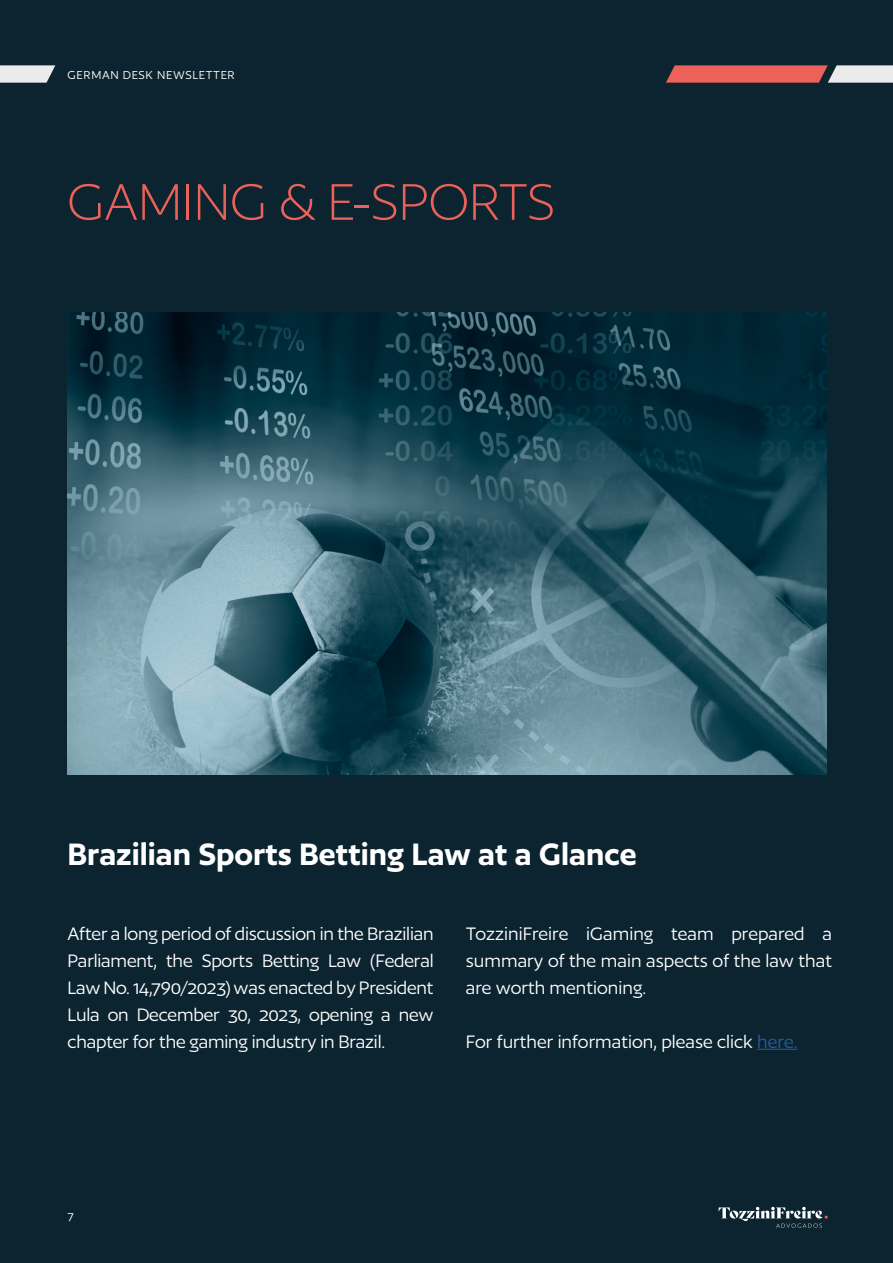
<style>
.page{position:relative;width:893px;height:1263px;background:#0b2430}
.page>*{position:absolute;margin:0;border:0;box-sizing:border-box;transform-origin:0 0}
.t1{font:300 60px "Author";color:#ec6159}
.t2{font:600 36px "Author";color:#fff}
.t3{font:21px/27px "Author";color:#fff;text-align:justify}
.t4{font:13.5px "Author";letter-spacing:.05em;color:#fff}
.s1{color:#275b9b}
</style>
<div class="page">
<img style="left:68px;top:312px;width:759px;height:463px">
<svg style="left:0;top:65px;width:55px;height:18px"></svg>
<svg style="left:666px;top:65px;width:227px;height:18px;background:#d67e7a"></svg>
<svg style="left:719px;top:1207px;width:109px;height:21px"></svg>
<hr style="left:757px;top:1049px;width:40px;height:1px;background:#275b9b">
<p class="t4" style="left:68px;top:68px;width:169px">GERMAN DESK NEWSLETTER</p>
<h1 class="t1" style="left:68px;top:172px;width:489px">GAMING &amp; E-SPORTS</h1>
<h2 class="t2" style="left:68px;top:835px;width:571px">Brazilian Sports Betting Law at a Glance</h2>
<p class="t3" style="left:68px;top:920px;width:368px">After a long period of discussion in the Brazilian Parliament, the Sports Betting Law (Federal Law No. 14,790/2023) was enacted by President Lula on December 30, 2023, opening a new chapter for the gaming industry in Brazil.</p>
<p class="t3" style="left:466px;top:920px;width:368px">TozziniFreire iGaming team prepared a summary of the main aspects of the law that are worth mentioning.</p>
<p class="t3" style="left:466px;top:1028px;width:333px">For further information, please click <span class="s1">here.</span></p>
<p class="t4" style="left:68px;top:1209px;width:8px">7</p>
</div>
